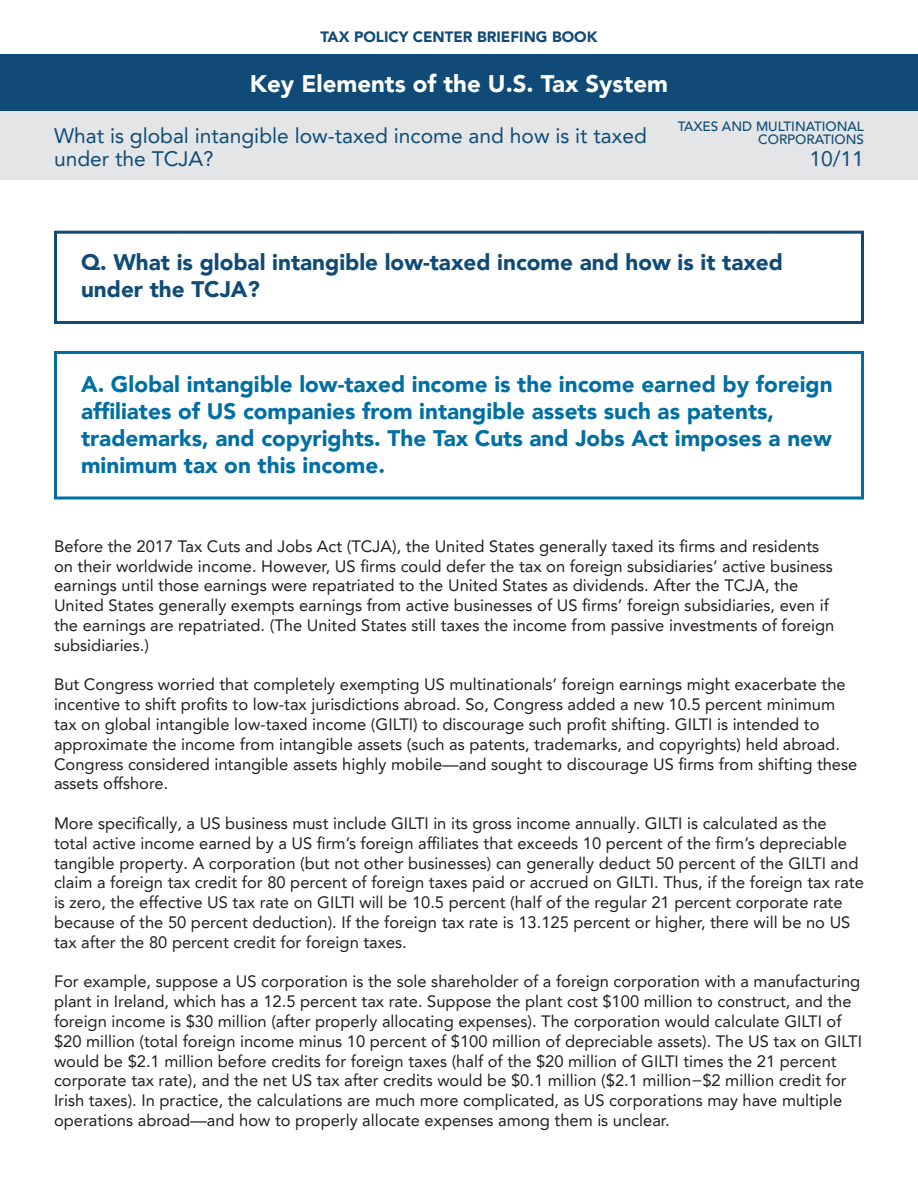
<style>
.page{position:relative;width:918px;height:1188px;background:#fff}
.page>*{position:absolute;margin:0;border:0;box-sizing:border-box;transform-origin:0 0}
.t1{font:900 24px "Avenir LT Pro";color:#fff}
.t2{font:900 22.5px/27px "Avenir LT Pro";color:#006fa3}
.t3{font:900 22.5px/27px "Avenir LT Pro";color:#0f4b76}
.t4{font:21px "Avenir LT Pro";color:#0f4b76}
.t5{font:16.5px/19.8px "Avenir LT Pro";color:#231f20}
.t6{font:900 15px "Avenir LT Pro";color:#0f4b76}
.t7{font:500 13.5px "Avenir LT Pro";color:#0f4b76}
</style>
<div class="page">
<div style="left:0;top:54px;width:918px;height:58px;background:#0f4b76"></div>
<div style="left:0;top:112px;width:918px;height:68px;background:#e4e5e7"></div>
<div style="left:54px;top:231px;width:810px;height:93px;border:3px solid #0f4b76"></div>
<div style="left:54px;top:351px;width:810px;height:149px;border:3px solid #006fa3"></div>
<p class="t6" style="left:320px;top:28px;width:279px">TAX POLICY CENTER BRIEFING BOOK</p>
<p class="t1" style="left:250px;top:69px;width:420px">Key Elements of the U.S. Tax System</p>
<p class="t7" style="left:678px;top:118px;width:188px">TAXES AND MULTINATIONAL</p>
<p class="t4" style="left:54px;top:123px;width:594px">What is global intangible low-taxed income and how is it taxed</p>
<p class="t7" style="left:758px;top:132px;width:107px">CORPORATIONS</p>
<p class="t4" style="left:54px;top:146px;width:161px">under the TCJA?</p>
<p class="t4" style="left:810px;top:146px;width:56px">10/11</p>
<p class="t3" style="left:81px;top:249px;width:704px">Q. What is global intangible low-taxed income and how is it taxed under the TCJA?</p>
<p class="t2" style="left:81px;top:370px;width:753px">A. Global intangible low-taxed income is the income earned by foreign affiliates of US companies from intangible assets such as patents, trademarks, and copyrights. The Tax Cuts and Jobs Act imposes a new minimum tax on this income.</p>
<p class="t5" style="left:54px;top:536px;width:782px">Before the 2017 Tax Cuts and Jobs Act (TCJA), the United States generally taxed its firms and residents on their worldwide income. However, US firms could defer the tax on foreign subsidiaries’ active business earnings until those earnings were repatriated to the United States as dividends. After the TCJA, the United States generally exempts earnings from active businesses of US firms’ foreign subsidiaries, even if the earnings are repatriated. (The United States still taxes the income from passive investments of foreign subsidiaries.)</p>
<p class="t5" style="left:54px;top:675px;width:805px">But Congress worried that completely exempting US multinationals’ foreign earnings might exacerbate the incentive to shift profits to low-tax jurisdictions abroad. So, Congress added a new 10.5 percent minimum tax on global intangible low-taxed income (GILTI) to discourage such profit shifting. GILTI is intended to approximate the income from intangible assets (such as patents, trademarks, and copyrights) held abroad.<br>Congress considered intangible assets highly mobile—and sought to discourage US firms from shifting these assets offshore.</p>
<p class="t5" style="left:54px;top:813px;width:811px">More specifically, a US business must include GILTI in its gross income annually. GILTI is calculated as the total active income earned by a US firm’s foreign affiliates that exceeds 10 percent of the firm’s depreciable tangible property. A corporation (but not other businesses) can generally deduct 50 percent of the GILTI and claim a foreign tax credit for 80 percent of foreign taxes paid or accrued on GILTI. Thus, if the foreign tax rate is zero, the effective US tax rate on GILTI will be 10.5 percent (half of the regular 21 percent corporate rate because of the 50 percent deduction). If the foreign tax rate is 13.125 percent or higher, there will be no US tax after the 80 percent credit for foreign taxes.</p>
<p class="t5" style="left:54px;top:972px;width:810px">For example, suppose a US corporation is the sole shareholder of a foreign corporation with a manufacturing plant in Ireland, which has a 12.5 percent tax rate. Suppose the plant cost $100 million to construct, and the foreign income is $30 million (after properly allocating expenses). The corporation would calculate GILTI of $20 million (total foreign income minus 10 percent of $100 million of depreciable assets). The US tax on GILTI would be $2.1 million before credits for foreign taxes (half of the $20 million of GILTI times the 21 percent corporate tax rate), and the net US tax after credits would be $0.1 million ($2.1 million−$2 million credit for Irish taxes). In practice, the calculations are much more complicated, as US corporations may have multiple operations abroad—and how to properly allocate expenses among them is unclear.</p>
</div>
